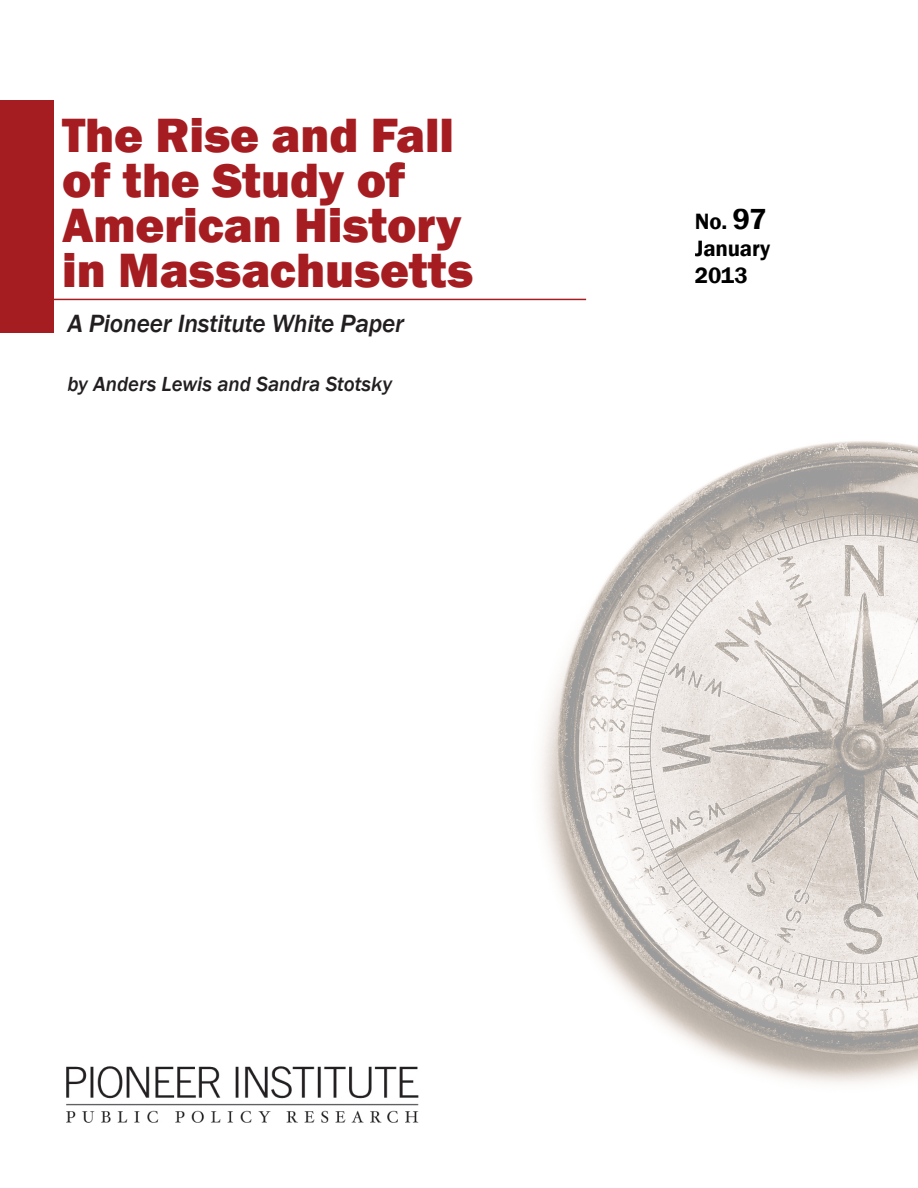
<style>
.page{position:relative;width:918px;height:1188px;background:#fff}
.page>*{position:absolute;margin:0;border:0;box-sizing:border-box;transform-origin:0 0}
.t1{font:800 49.5px/45px "Franklin Gothic";color:#a61d21}
.t2{font:italic 500 25.65px "Franklin Gothic";letter-spacing:-.01em;color:#231f20}
.t3{font:600 22.8px "Franklin Gothic";letter-spacing:-.01em;color:#000}
.t4{font:italic 500 21px "Franklin Gothic";color:#231f20}
.s1{font-size:30px}
</style>
<div class="page">
<img style="left:540px;top:441px;width:378px;height:643px">
<img style="left:66px;top:1066px;width:353px;height:57px">
<div style="left:0;top:100px;width:54px;height:233px;background:#a61d21"></div>
<hr style="left:16px;top:299px;width:570px;height:1px;background:#a61d21">
<p class="t1" style="left:62px;top:113px;width:413px">The Rise and Fall of the Study of<br>American History in Massachusetts</p>
<p class="t2" style="left:67px;top:308px;width:338px">A Pioneer Institute White Paper</p>
<p class="t4" style="left:67px;top:371px;width:326px">by Anders Lewis and Sandra Stotsky</p>
<p class="t3" style="left:695px;top:208px;width:73px">No. <span class="s1">97</span></p>
<p class="t3" style="left:695px;top:235px;width:77px">January</p>
<p class="t3" style="left:695px;top:262px;width:54px">2013</p>
</div>
